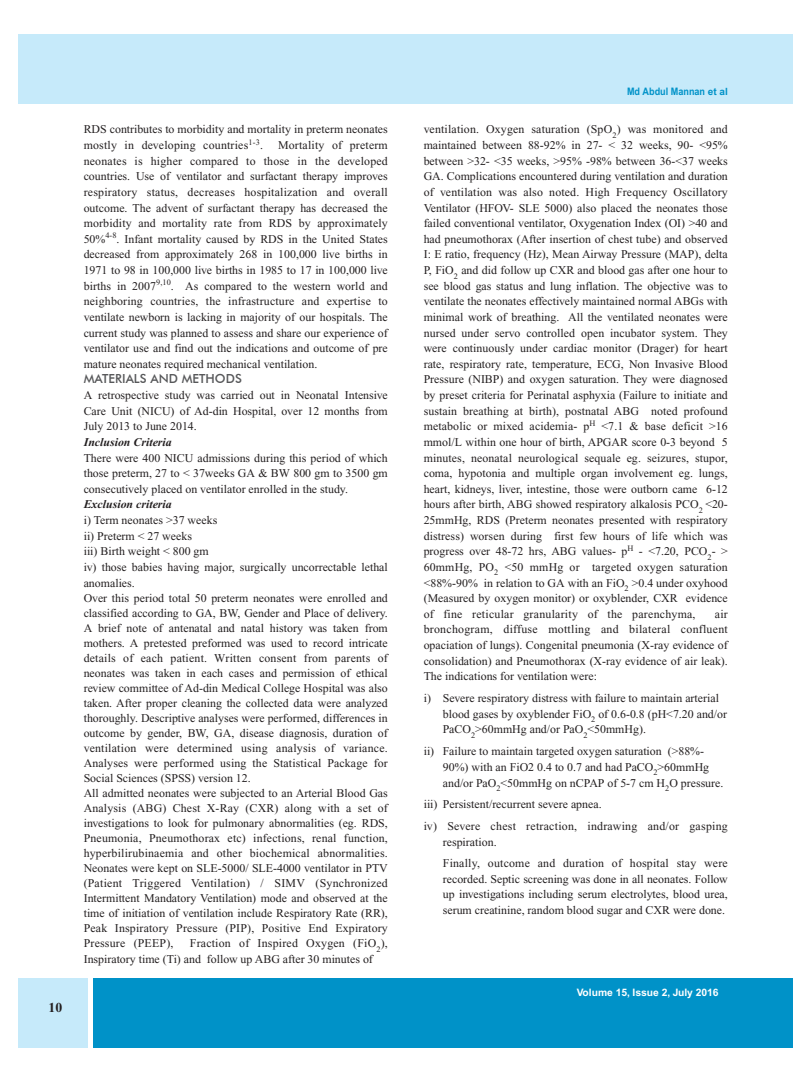
<style>
.page{position:relative;width:810px;height:1080px;background:#fff}
.page>*{position:absolute;margin:0;border:0;box-sizing:border-box;transform-origin:0 0}
.t1{font:700 13.75px "Times New Roman";color:#231f20}
.t2{font:500 12.5px "Futura BT";color:#57585a}
.t3{font:11.88px/15.6px "Times New Roman";color:#231f20}
.t4{font:italic 700 11.88px "Times New Roman";color:#231f20}
.t5{font:700 10.25px "Helvetica";color:#fff}
.t6{font:700 10.25px "Helvetica";color:#0092c8;scale:.88 1}
.s1{font-size:10px}
</style>
<div class="page">
<div style="left:18px;top:35px;width:774px;height:69px;background:#c6eafa"></div>
<div style="left:93px;top:979px;width:699px;height:69px;background:#0092c8"></div>
<div style="left:18px;top:979px;width:69px;height:69px;background:#c6eafa"></div>
<p class="t1" style="left:49px;top:1000px;width:15px">10</p>
<p class="t3" style="left:84px;top:122px;width:306px">RDS contributes to morbidity and mortality in preterm neonates mostly in developing countries<sup>1-3</sup>.</p>
<p class="t3" style="left:84px;top:138px;width:306px;text-align:justify;text-indent:194px">Mortality of preterm neonates is higher compared to those in the developed countries. Use of ventilator and surfactant therapy improves respiratory status, decreases hospitalization and overall outcome. The advent of surfactant therapy has decreased the morbidity and mortality rate from RDS by approximately 50%<sup>4-8</sup>. Infant mortality caused by RDS in the United States decreased from approximately 268 in 100,000 live births in 1971 to 98 in 100,000 live births in 1985 to 17 in 100,000 live births in 2007<sup>9,10</sup>. As compared to the western world and neighboring countries, the infrastructure and expertise to ventilate newborn is lacking in majority of our hospitals. The current study was planned to assess and share our experience of ventilator use and find out the indications and outcome of pre mature neonates required mechanical ventilation.</p>
<p class="t2" style="left:84px;top:371px;width:160px">MATERIALS AND METHODS</p>
<p class="t3" style="left:84px;top:388px;width:306px;text-align:justify">A retrospective study was carried out in Neonatal Intensive Care Unit (NICU) of Ad-din Hospital, over 12 months from July 2013 to June 2014.</p>
<p class="t4" style="left:84px;top:436px;width:90px">Inclusion Criteria</p>
<p class="t3" style="left:84px;top:450px;width:306px;text-align:justify">There were 400 NICU admissions during this period of which those preterm, 27 to &lt; 37weeks GA &amp; BW 800 gm to 3500 gm consecutively placed on ventilator enrolled in the study.</p>
<p class="t4" style="left:84px;top:498px;width:90px">Exclusion criteria</p>
<p class="t3" style="left:84px;top:513px;width:306px;line-height:15.1px">i) Term neonates &gt;37 weeks<br>ii) Preterm &lt; 27 weeks<br>iii) Birth weight &lt; 800 gm<br>iv) those babies having major, surgically uncorrectable lethal anomalies.<br>Over this period total 50 preterm neonates were enrolled and classified according to GA, BW, Gender and Place of delivery.<br>A brief note of antenatal and natal history was taken from mothers. A pretested preformed was used to record intricate details of each patient. Written consent from parents of neonates was taken in each cases and permission of ethical review committee of Ad-din Medical College Hospital was also taken. After proper cleaning the collected data were analyzed thoroughly. Descriptive analyses were performed, differences in outcome by gender, BW, GA, disease diagnosis, duration of ventilation were determined using analysis of variance.<br>Analyses were performed using the Statistical Package for Social Sciences (SPSS) version 12.<br>All admitted neonates were subjected to an Arterial Blood Gas Analysis (ABG) Chest X-Ray (CXR) along with a set of investigations to look for pulmonary abnormalities (eg. RDS, Pneumonia, Pneumothorax etc) infections, renal function, hyperbilirubinaemia and other biochemical abnormalities.<br>Neonates were kept on SLE-5000/ SLE-4000 ventilator in PTV (Patient Triggered Ventilation) / SIMV (Synchronized Intermittent Mandatory Ventilation) mode and observed at the time of initiation of ventilation include Respiratory Rate (RR), Peak Inspiratory Pressure (PIP), Positive End Expiratory Pressure (PEEP),</p>
<p class="t3" style="left:84px;top:936px;width:306px;text-indent:106px">Fraction of Inspired Oxygen (FiO<sub>2</sub>),<br>Inspiratory time (Ti) and follow up ABG after 30 minutes of</p>
<p class="t6" style="left:627px;top:85px;width:116px">Md Abdul Mannan <span class="s1">et al</span></p>
<p class="t3" style="left:424px;top:122px;width:306px;text-align:justify">ventilation. Oxygen saturation (SpO<sub>2</sub>) was monitored and maintained between 88-92% in 27- &lt; 32 weeks, 90- &lt;95% between &gt;32- &lt;35 weeks, &gt;95% -98% between 36-&lt;37 weeks GA. Complications encountered during ventilation and duration of ventilation was also noted. High Frequency Oscillatory Ventilator (HFOV- SLE 5000) also placed the neonates those failed conventional ventilator, Oxygenation Index (OI) &gt;40 and had pneumothorax (After insertion of chest tube) and observed I: E ratio, frequency (Hz), Mean Airway Pressure (MAP), delta P, FiO<sub>2</sub> and did follow up CXR and blood gas after one hour to see blood gas status and lung inflation. The objective was to ventilate the neonates effectively maintained normal ABGs with minimal work of breathing. All the ventilated neonates were nursed under servo controlled open incubator system. They were continuously under cardiac monitor (Drager) for heart rate, respiratory rate, temperature, ECG, Non Invasive Blood Pressure (NIBP) and oxygen saturation. They were diagnosed by preset criteria for Perinatal asphyxia (Failure to initiate and sustain breathing at birth), postnatal ABG noted profound metabolic or mixed acidemia- p<sup>H</sup> &lt;7.1 &amp; base deficit &gt;16 mmol/L within one hour of birth, APGAR score 0-3 beyond 5 minutes, neonatal neurological sequale eg. seizures, stupor, coma, hypotonia and multiple organ involvement eg. lungs, heart, kidneys, liver, intestine, those were outborn came 6-12 hours after birth, ABG showed respiratory alkalosis PCO<sub>2</sub> &lt;20- 25mmHg, RDS (Preterm neonates presented with respiratory distress) worsen during first few hours of life which was progress over 48-72 hrs, ABG values- p<sup>H</sup> - &lt;7.20, PCO<sub>2</sub>- &gt; 60mmHg, PO<sub>2</sub> &lt;50 mmHg or targeted oxygen saturation &lt;88%-90% in relation to GA with an FiO<sub>2</sub> &gt;0.4 under oxyhood (Measured by oxygen monitor) or oxyblender, CXR evidence of fine reticular granularity of the parenchyma,</p>
<p class="t3" style="left:424px;top:606px;width:306px;text-align:justify;text-indent:291px">air bronchogram, diffuse mottling and bilateral confluent opaciation of lungs). Congenital pneumonia (X-ray evidence of consolidation) and Pneumothorax (X-ray evidence of air leak).<br>The indications for ventilation were:</p>
<p class="t3" style="left:443px;top:691px;width:286px;text-indent:-19px">i) Severe respiratory distress with failure to maintain arterial blood gases by oxyblender FiO<sub>2</sub> of 0.6-0.8 (pH&lt;7.20 and/or<br>PaCO<sub>2</sub>&gt;60mmHg and/or PaO<sub>2</sub>&lt;50mmHg).</p>
<p class="t3" style="left:443px;top:744px;width:282px;text-indent:-19px">ii) Failure to maintain targeted oxygen saturation (&gt;88%-<br>90%) with an FiO2 0.4 to 0.7 and had PaCO<sub>2</sub>&gt;60mmHg and/or PaO<sub>2</sub>&lt;50mmHg on nCPAP of 5-7 cm H<sub>2</sub>O pressure.</p>
<p class="t3" style="left:424px;top:794px;width:306px;line-height:21.9px">iii) Persistent/recurrent severe apnea.<br>iv) Severe chest retraction, indrawing and/or gasping</p>
<p class="t3" style="left:443px;top:832px;width:286px;line-height:21.2px">respiration.<br>Finally, outcome and duration of hospital stay were</p>
<p class="t3" style="left:443px;top:871px;width:286px;text-align:justify">recorded. Septic screening was done in all neonates. Follow up investigations including serum electrolytes, blood urea, serum creatinine, random blood sugar and CXR were done.</p>
<p class="t5" style="left:577px;top:986px;width:143px">Volume 15, Issue 2, July 2016</p>
</div>
